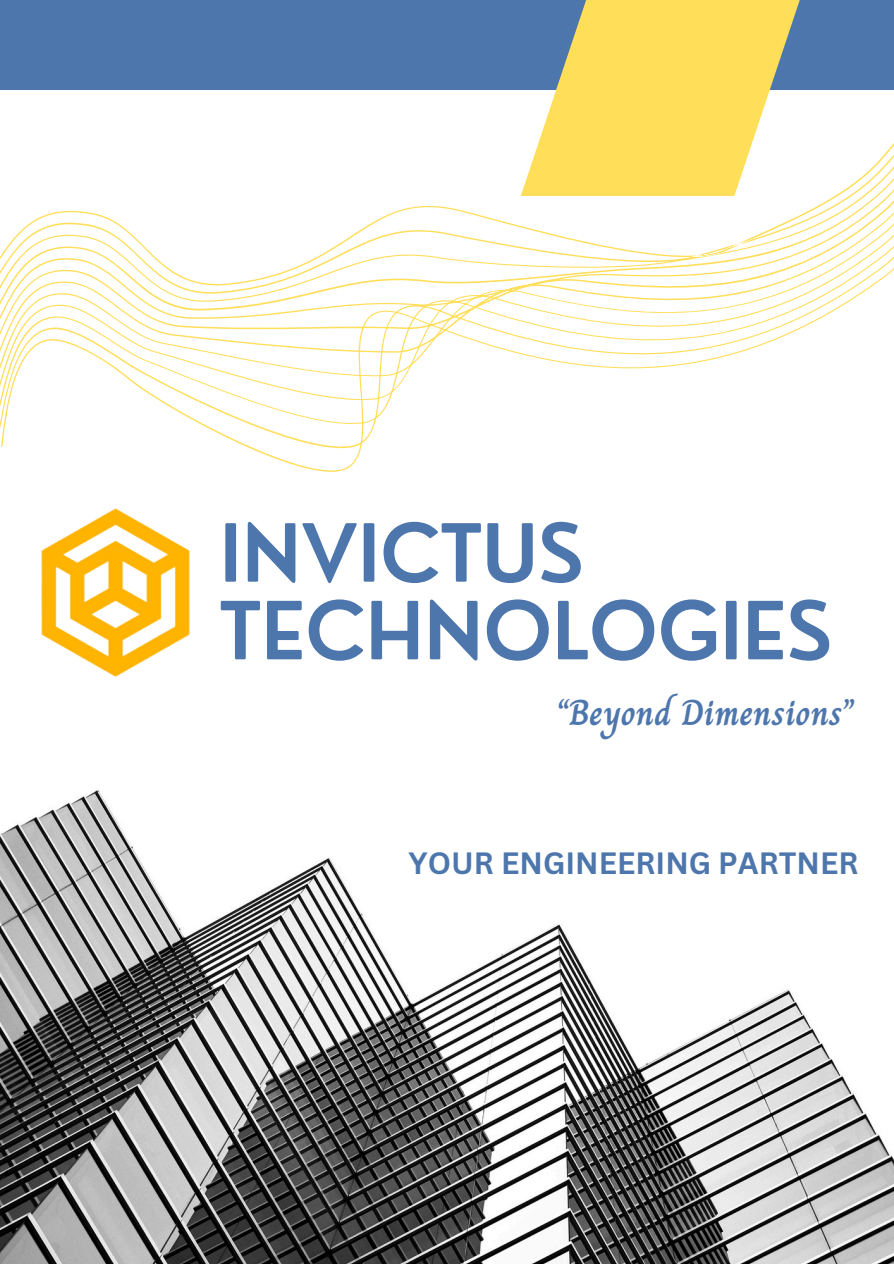
<style>
.page{position:relative;width:894px;height:1264px;background:#fff}
.page>*{position:absolute;margin:0;border:0;box-sizing:border-box;transform-origin:0 0}
.t1{font:600 78px/77.7px "Nourd";color:#4d76ad}
.t2{font:700 36px "Charm";color:#4d76ad}
.t3{font:700 30px "Canva Sans";color:#4d76ad}
</style>
<div class="page">
<img style="left:0;top:790px;width:893px;height:473px">
<svg style="left:0;top:89px;width:893px;height:383px"></svg>
<div style="left:0;top:0;width:893px;height:89px;background:#4d76ad"></div>
<svg style="left:520px;top:0;width:285px;height:196px;fill:#ffde59"></svg>
<img style="left:41px;top:508px;width:149px;height:169px">
<p class="t1" style="left:219px;top:513px;width:614px">INVICTUS<br>TECHNOLOGIES</p>
<h2 class="t2" style="left:556px;top:685px;width:299px">“Beyond Dimensions”</h2>
<p class="t3" style="left:408px;top:841px;width:451px">YOUR ENGINEERING PARTNER</p>
</div>
